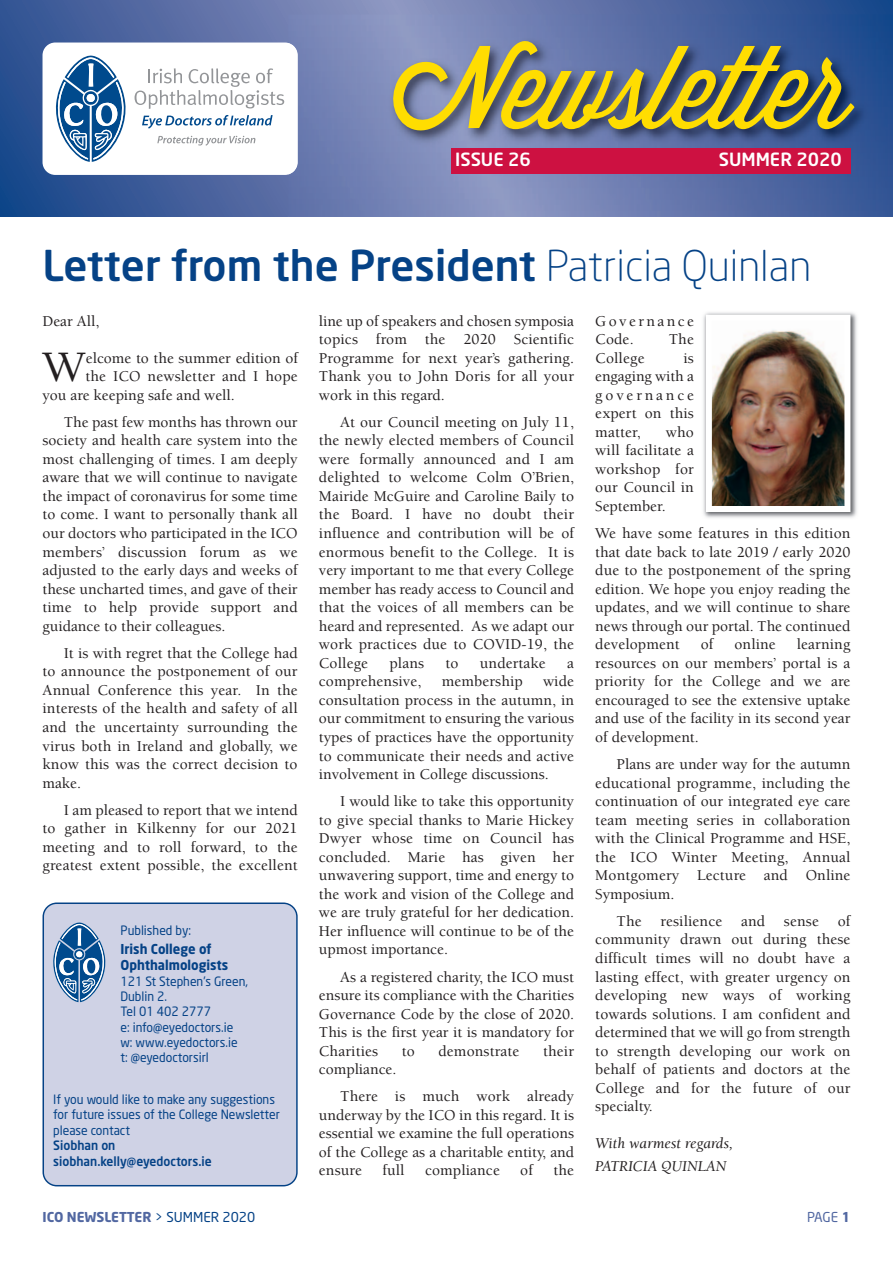
<style>
.page{position:relative;width:893px;height:1263px;background:#fff}
.page>*{position:absolute;margin:0;border:0;box-sizing:border-box;transform-origin:0 0}
.t1{font:114px "Wisdom Script";color:#ffdd01;scale:.9 1}
.t2{font:500 44.55px "Berkeley";color:#231f20}
.t3{font:500 42px "Neo Sans";color:#054286}
.t4{font:500 18px "Neo Sans";color:#fff}
.t5{font:500 15.45px/18.6px "Berkeley";letter-spacing:.01em;color:#231f20;text-align:justify}
.t6{font:italic 15.45px/22.8px "Berkeley";color:#231f20}
.t7{font:500 15.45px/18.6px "Berkeley";letter-spacing:.155em;color:#231f20}
.t8{font:700 13.5px/16.2px "Neo Sans";color:#054286;scale:.95 1}
.t9{font:700 13.5px "Neo Sans";color:#5167a1}
.t10{font:13.5px "Neo Sans";color:#5167a1}
.t11{font:12.75px/15.3px "Neo Sans";color:#054286;scale:.95 1}
.t12{font:500 12.75px/15.3px "Neo Sans";color:#054286;scale:.95 1}
.s1{font-weight:300}
.s2{font-weight:400;color:#054286}
.s3{font-weight:700}
</style>
<div class="page">
<svg style="left:0;top:0;width:893px;height:217px;background:#556a9e"></svg>
<div style="left:43px;top:43px;width:255px;height:132px;background:#fff;border-radius:13px"></div>
<svg style="left:56px;top:56px;width:70px;height:106px"></svg>
<svg style="left:135px;top:68px;width:149px;height:41px"></svg>
<svg style="left:157px;top:136px;width:98px;height:10px"></svg>
<svg style="left:142px;top:115px;width:131px;height:14px"></svg>
<img style="left:289px;top:43px;width:9px;height:131px">
<div style="left:451px;top:148px;width:399px;height:26px;background:#cd1141"></div>
<div style="left:43px;top:902px;width:255px;height:284px;background:#cfd2e5"></div>
<svg style="left:53px;top:922px;width:53px;height:80px;background:#6e94bc"></svg>
<img style="left:703px;top:312px;width:154px;height:206px">
<img style="left:713px;top:322px;width:130px;height:183px">
<div style="left:706px;top:315px;width:144px;height:197px;border:6px solid #fff"></div>
<h1 class="t1" style="left:391px;top:0;width:512px">Newsletter</h1>
<p class="t4" style="left:455px;top:150px;width:77px">ISSUE 26</p>
<p class="t4" style="left:719px;top:150px;width:125px">SUMMER 2020</p>
<h3 class="t3" style="left:43px;top:242px;width:770px">Letter from the President <span class="s1">Patricia Quinlan</span></h3>
<p class="t5" style="left:43px;top:313px;width:58px">Dear All,</p>
<h2 class="t2" style="left:43px;top:350px;width:44px">W</h2>
<p class="t5" style="left:86px;top:350px;width:214px">elcome to the summer edition of</p>
<p class="t5" style="left:85px;top:368px;width:214px">the ICO newsletter and I hope</p>
<p class="t5" style="left:43px;top:387px;width:194px">you are keeping safe and well.</p>
<p class="t5" style="left:43px;top:414px;width:257px;text-indent:21px">The past few months has thrown our society and health care system into the most challenging of times. I am deeply aware that we will continue to navigate the impact of coronavirus for some time to come. I want to personally thank all our doctors who participated in the ICO members’ discussion forum as we adjusted to the early days and weeks of these uncharted times, and gave of their time to help provide support and guidance to their colleagues.</p>
<p class="t5" style="left:43px;top:645px;width:257px;text-indent:21px">It is with regret that the College had to announce the postponement of our Annual Conference this year. In the interests of the health and safety of all and the uncertainty surrounding the virus both in Ireland and globally, we know this was the correct decision to make.</p>
<p class="t5" style="left:43px;top:802px;width:257px;text-indent:21px">I am pleased to report that we intend to gather in Kilkenny for our 2021 meeting and to roll forward, to the greatest extent possible, the excellent</p>
<p class="t11" style="left:121px;top:923px;width:76px">Published by:</p>
<p class="t8" style="left:120px;top:941px;width:115px">Irish College of<br>Ophthalmologists</p>
<p class="t11" style="left:120px;top:974px;width:136px">121 St Stephen’s Green,<br>Dublin 2.<br>Tel 01 402 2777<br>e: info@eyedoctors.ie w: www.eyedoctors.ie t: @eyedoctorsirl</p>
<p class="t11" style="left:53px;top:1092px;width:240px">If you would like to make any suggestions for future issues of the College Newsletter please contact</p>
<p class="t12" style="left:53px;top:1138px;width:168px">Siobhan on siobhan.kelly@eyedoctors.ie</p>
<p class="t5" style="left:319px;top:313px;width:257px">line up of speakers and chosen symposia topics from the 2020 Scientific Programme for next year’s gathering.<br>Thank you to John Doris for all your work in this regard.</p>
<p class="t5" style="left:319px;top:414px;width:257px;text-indent:21px">At our Council meeting on July 11, the newly elected members of Council were formally announced and I am delighted to welcome Colm O’Brien, Mairide McGuire and Caroline Baily to the Board. I have no doubt their influence and contribution will be of enormous benefit to the College. It is very important to me that every College member has ready access to Council and that the voices of all members can be heard and represented. As we adapt our work practices due to COVID-19, the College</p>
<p class="t5" style="left:389px;top:655px;width:36px">plans</p>
<p class="t5" style="left:445px;top:655px;width:15px">to</p>
<p class="t5" style="left:480px;top:655px;width:67px">undertake</p>
<p class="t5" style="left:567px;top:655px;width:8px">a</p>
<p class="t5" style="left:319px;top:673px;width:104px">comprehensive,</p>
<p class="t5" style="left:442px;top:673px;width:83px">membership</p>
<p class="t5" style="left:319px;top:673px;width:257px;text-indent:224px">wide consultation process in the autumn, in our commitment to ensuring the various types of practices have the opportunity to communicate their needs and active involvement in College discussions.</p>
<p class="t5" style="left:319px;top:793px;width:257px;text-indent:21px">I would like to take this opportunity to give special thanks to Marie Hickey Dwyer whose time on Council has concluded. Marie has given her unwavering support, time and energy to the work and vision of the College and we are truly grateful for her dedication.<br>Her influence will continue to be of the upmost importance.</p>
<p class="t5" style="left:319px;top:969px;width:257px;text-indent:21px">As a registered charity, the ICO must ensure its compliance with the Charities Governance Code by the close of 2020.<br>This is the first year it is mandatory for Charities</p>
<p class="t5" style="left:402px;top:1043px;width:15px">to</p>
<p class="t5" style="left:438px;top:1043px;width:83px">demonstrate</p>
<p class="t5" style="left:543px;top:1043px;width:32px">their</p>
<p class="t5" style="left:340px;top:1057px;width:235px;line-height:27px;text-indent:-21px">compliance.<br>There is much work already</p>
<p class="t5" style="left:319px;top:1107px;width:257px">underway by the ICO in this regard. It is essential we examine the full operations of the College as a charitable entity, and ensure</p>
<p class="t5" style="left:382px;top:1162px;width:24px">full</p>
<p class="t5" style="left:425px;top:1162px;width:76px">compliance</p>
<p class="t5" style="left:520px;top:1162px;width:14px">of</p>
<p class="t5" style="left:553px;top:1162px;width:22px">the</p>
<p class="t7" style="left:595px;top:313px;width:100px">Governance<br>Code.</p>
<p class="t5" style="left:669px;top:331px;width:27px">The</p>
<p class="t5" style="left:595px;top:350px;width:51px">College</p>
<p class="t5" style="left:595px;top:350px;width:100px;text-indent:88px">is engaging with a governance expert on this matter,</p>
<p class="t5" style="left:595px;top:424px;width:100px;text-indent:71px">who will facilitate a workshop for our Council in September.</p>
<p class="t5" style="left:595px;top:525px;width:257px">We have some features in this edition that date back to late 2019 / early 2020 due to the postponement of the spring edition. We hope you enjoy reading the updates, and we will continue to share news through our portal. The continued development</p>
<p class="t5" style="left:701px;top:636px;width:14px">of</p>
<p class="t5" style="left:734px;top:636px;width:43px">online</p>
<p class="t5" style="left:595px;top:636px;width:257px;text-indent:201px">learning resources on our members’ portal is a priority for the College and we are encouraged to see the extensive uptake and use of the facility in its second year of development.</p>
<p class="t5" style="left:595px;top:756px;width:257px;text-indent:21px">Plans are under way for the autumn educational programme, including the continuation of our integrated eye care team meeting series in collaboration with the Clinical Programme and HSE, the ICO Winter Meeting, Annual Montgomery Lecture and Online Symposium.</p>
<p class="t5" style="left:595px;top:913px;width:257px;text-indent:21px">The resilience and sense of community drawn out during these difficult times will no doubt have a lasting effect, with greater urgency on developing new ways of working towards solutions. I am confident and determined that we will go from strength to strength developing our work on behalf of patients and doctors at the College and for the future of our specialty.</p>
<p class="t6" style="left:595px;top:1133px;width:139px">With warmest regards,<br>PATRICIA QUINLAN</p>
<p class="t9" style="left:43px;top:1210px;width:214px">ICO NEWSLETTER <span class="s2">&gt; SUMMER 2020</span></p>
<p class="t10" style="left:807px;top:1210px;width:45px">PAGE <span class="s3">1</span></p>
</div>
